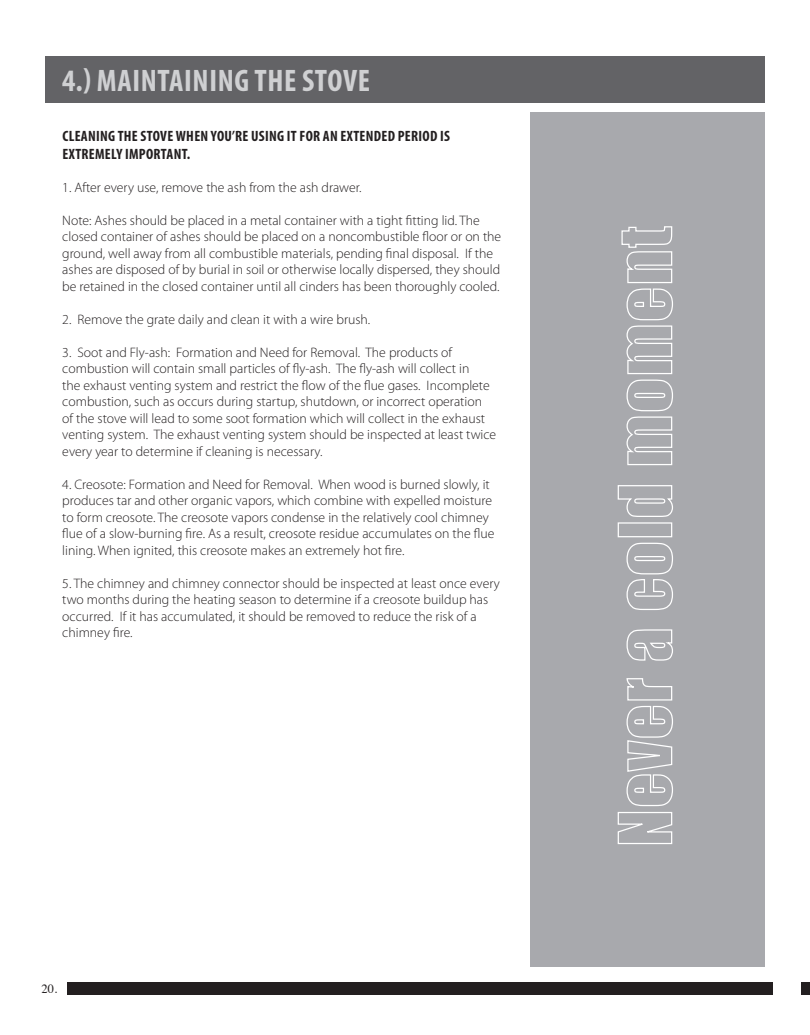
<style>
.page{position:relative;width:810px;height:1035px;background:#fff}
.page>*{position:absolute;margin:0;border:0;box-sizing:border-box;transform-origin:0 0}
.t1{font:700 condensed 31.25px "Myriad Pro";letter-spacing:.02em;color:#cfd0d2}
.t2{font:700 condensed 15px/18px "Myriad Pro";letter-spacing:.02em;color:#231f20}
.t3{font:300 13.75px/16.5px "Myriad Pro";color:#231f20}
.t4{font:12.5px "Times";color:#231f20}
</style>
<div class="page">
<div style="left:802px;top:983px;width:8px;height:12px;background:#231f20"></div>
<div style="left:45px;top:56px;width:720px;height:47px;background:#636366"></div>
<div style="left:67px;top:983px;width:706px;height:12px;background:#231f20"></div>
<div style="left:530px;top:112px;width:235px;height:856px;background:#a8a9ad"></div>
<svg style="left:617px;top:678px;width:56px;height:167px"></svg>
<svg style="left:626px;top:629px;width:47px;height:32px"></svg>
<svg style="left:626px;top:542px;width:47px;height:68px"></svg>
<div style="left:618px;top:522px;width:54px;height:15px;border:1px solid #fff"></div>
<svg style="left:617px;top:485px;width:56px;height:32px"></svg>
<svg style="left:621px;top:226px;width:52px;height:240px"></svg>
<p class="t1" style="left:62px;top:61px;width:309px">4.) MAINTAINING THE STOVE</p>
<p class="t2" style="left:62px;top:126px;width:389px">CLEANING THE STOVE WHEN YOU’RE USING IT FOR AN EXTENDED PERIOD IS<br>EXTREMELY IMPORTANT.</p>
<p class="t3" style="left:62px;top:179px;width:301px">1. After every use, remove the ash from the ash drawer.</p>
<p class="t3" style="left:62px;top:212px;width:441px">Note: Ashes should be placed in a metal container with a tight fitting lid. The closed container of ashes should be placed on a noncombustible floor or on the ground, well away from all combustible materials, pending final disposal. If the ashes are disposed of by burial in soil or otherwise locally dispersed, they should be retained in the closed container until all cinders has been thoroughly cooled.</p>
<p class="t3" style="left:62px;top:311px;width:309px">2. Remove the grate daily and clean it with a wire brush.</p>
<p class="t3" style="left:62px;top:344px;width:435px">3. Soot and Fly-ash: Formation and Need for Removal. The products of combustion will contain small particles of fly-ash. The fly-ash will collect in<br>the exhaust venting system and restrict the flow of the flue gases. Incomplete combustion, such as occurs during startup, shutdown, or incorrect operation of the stove will lead to some soot formation which will collect in the exhaust venting system. The exhaust venting system should be inspected at least twice every year to determine if cleaning is necessary.</p>
<p class="t3" style="left:62px;top:476px;width:434px">4. Creosote: Formation and Need for Removal. When wood is burned slowly, it produces tar and other organic vapors, which combine with expelled moisture to form creosote. The creosote vapors condense in the relatively cool chimney flue of a slow-burning fire. As a result, creosote residue accumulates on the flue lining. When ignited, this creosote makes an extremely hot fire.</p>
<p class="t3" style="left:62px;top:575px;width:439px">5. The chimney and chimney connector should be inspected at least once every two months during the heating season to determine if a creosote buildup has occurred. If it has accumulated, it should be removed to reduce the risk of a chimney fire.</p>
<p class="t4" style="left:42px;top:977px;width:17px">20.</p>
</div>
